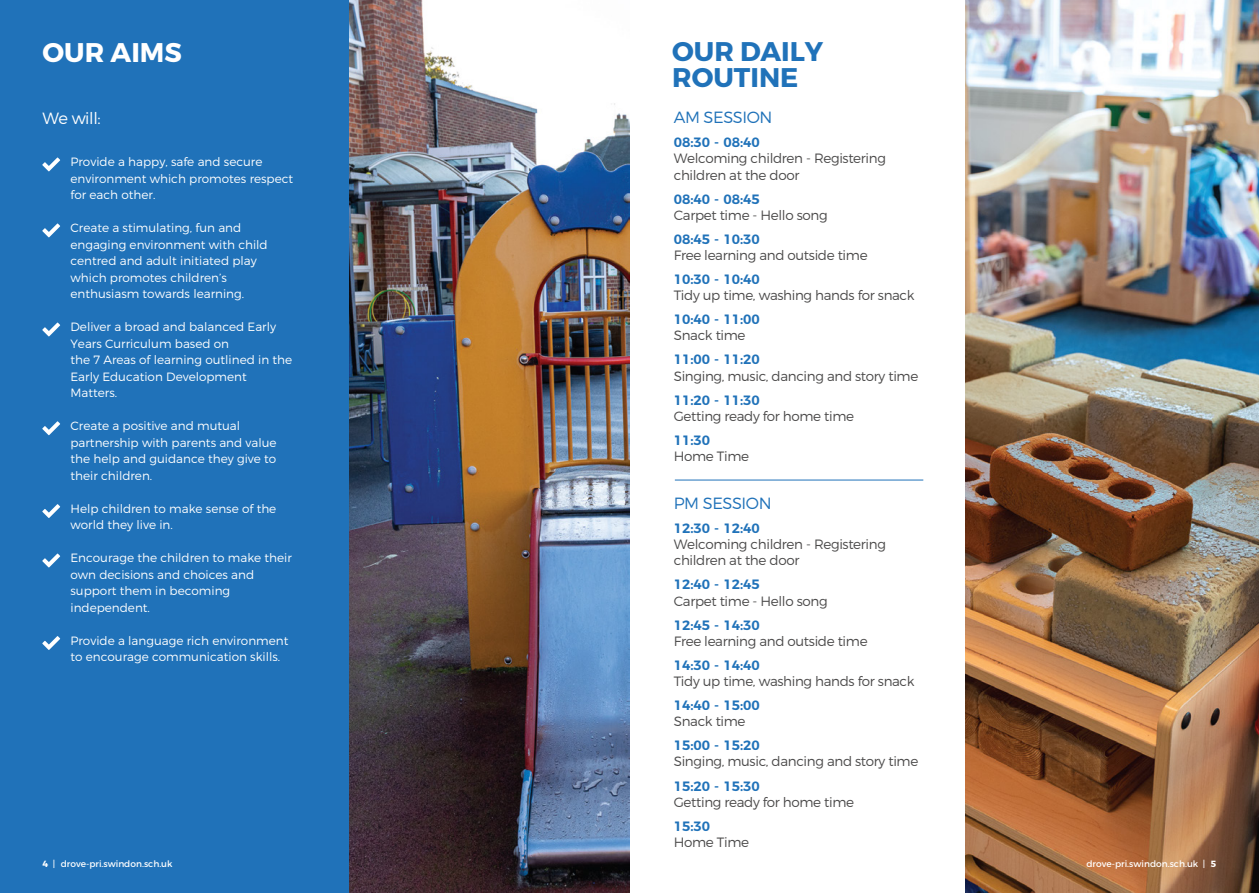
<style>
.page{position:relative;width:1259px;height:893px;background:#fff}
.page>*{position:absolute;margin:0;border:0;box-sizing:border-box;transform-origin:0 0}
.t1{font:700 27px/25.5px "Montserrat";color:#2072b9}
.t2{font:700 27px "Montserrat";color:#fff}
.t3{font:300 16.2px "Montserrat";letter-spacing:-.025em;color:#2072b9}
.t4{font:300 16.2px "Montserrat";letter-spacing:-.025em;color:#fff}
.t5{font:300 13.5px/16.2px "Montserrat";letter-spacing:-.025em;color:#4b4a4a}
.t6{font:600 13.5px "Montserrat";color:#2072b9}
.t7{font:300 12px/16.5px "Montserrat";color:#fff}
.t8{font:9px "Montserrat";color:#fff}
.s1{font-weight:700}
</style>
<div class="page">
<img style="left:965px;top:0;width:294px;height:893px">
<img style="left:348px;top:0;width:282px;height:893px">
<div style="left:0;top:0;width:348px;height:893px;background:#2072b9"></div>
<svg style="left:42px;top:157px;width:18px;height:14px"></svg>
<svg style="left:42px;top:223px;width:18px;height:14px"></svg>
<svg style="left:42px;top:323px;width:18px;height:13px"></svg>
<svg style="left:42px;top:421px;width:18px;height:14px"></svg>
<svg style="left:42px;top:504px;width:18px;height:14px"></svg>
<svg style="left:42px;top:553px;width:18px;height:14px"></svg>
<svg style="left:42px;top:636px;width:18px;height:14px"></svg>
<hr style="left:675px;top:480px;width:248px;height:1px;background:#2072b9">
<h1 class="t2" style="left:43px;top:35px;width:141px">OUR AIMS</h1>
<h1 class="t1" style="left:672px;top:39px;width:153px">OUR DAILY<br>ROUTINE</h1>
<h2 class="t4" style="left:42px;top:109px;width:60px">We will:</h2>
<h2 class="t3" style="left:674px;top:108px;width:100px">AM SESSION</h2>
<p class="t6" style="left:674px;top:131px;width:88px">08:30 - 08:40</p>
<p class="t5" style="left:674px;top:150px;width:214px">Welcoming children - Registering children at the door</p>
<p class="t6" style="left:674px;top:188px;width:88px">08:40 - 08:45</p>
<p class="t5" style="left:674px;top:207px;width:155px">Carpet time - Hello song</p>
<p class="t6" style="left:674px;top:228px;width:88px">08:45 - 10:30</p>
<p class="t5" style="left:674px;top:247px;width:195px">Free learning and outside time</p>
<p class="t6" style="left:674px;top:268px;width:88px">10:30 - 10:40</p>
<p class="t5" style="left:674px;top:287px;width:242px">Tidy up time, washing hands for snack</p>
<p class="t6" style="left:674px;top:308px;width:88px">10:40 - 11:00</p>
<p class="t5" style="left:674px;top:327px;width:73px">Snack time</p>
<p class="t6" style="left:674px;top:349px;width:88px">11:00 - 11:20</p>
<p class="t5" style="left:674px;top:367px;width:246px">Singing, music, dancing and story time</p>
<p class="t6" style="left:674px;top:389px;width:88px">11:20 - 11:30</p>
<p class="t5" style="left:674px;top:408px;width:182px">Getting ready for home time</p>
<p class="t6" style="left:674px;top:429px;width:38px">11:30</p>
<p class="t5" style="left:674px;top:448px;width:77px">Home Time</p>
<h2 class="t3" style="left:674px;top:493px;width:99px">PM SESSION</h2>
<p class="t6" style="left:674px;top:517px;width:88px">12:30 - 12:40</p>
<p class="t5" style="left:674px;top:536px;width:214px">Welcoming children - Registering children at the door</p>
<p class="t6" style="left:674px;top:574px;width:88px">12:40 - 12:45</p>
<p class="t5" style="left:674px;top:592px;width:155px">Carpet time - Hello song</p>
<p class="t6" style="left:674px;top:614px;width:88px">12:45 - 14:30</p>
<p class="t5" style="left:674px;top:633px;width:195px">Free learning and outside time</p>
<p class="t6" style="left:674px;top:654px;width:88px">14:30 - 14:40</p>
<p class="t5" style="left:674px;top:673px;width:242px">Tidy up time, washing hands for snack</p>
<p class="t6" style="left:674px;top:694px;width:88px">14:40 - 15:00</p>
<p class="t5" style="left:674px;top:713px;width:73px">Snack time</p>
<p class="t6" style="left:674px;top:734px;width:88px">15:00 - 15:20</p>
<p class="t5" style="left:674px;top:753px;width:246px">Singing, music, dancing and story time</p>
<p class="t6" style="left:674px;top:775px;width:88px">15:20 - 15:30</p>
<p class="t5" style="left:674px;top:794px;width:182px">Getting ready for home time</p>
<p class="t6" style="left:674px;top:815px;width:38px">15:30</p>
<p class="t5" style="left:674px;top:834px;width:77px">Home Time</p>
<p class="t7" style="left:70px;top:153px;width:224px">Provide a happy, safe and secure environment which promotes respect for each other.</p>
<p class="t7" style="left:70px;top:219px;width:199px">Create a stimulating, fun and engaging environment with child centred and adult initiated play which promotes children’s enthusiasm towards learning.</p>
<p class="t7" style="left:70px;top:318px;width:223px">Deliver a broad and balanced Early<br>Years Curriculum based on<br>the 7 Areas of learning outlined in the<br>Early Education Development<br>Matters.</p>
<p class="t7" style="left:70px;top:417px;width:208px">Create a positive and mutual partnership with parents and value the help and guidance they give to their children.</p>
<p class="t7" style="left:70px;top:500px;width:207px">Help children to make sense of the world they live in.</p>
<p class="t7" style="left:70px;top:549px;width:223px">Encourage the children to make their own decisions and choices and support them in becoming independent.</p>
<p class="t7" style="left:70px;top:632px;width:219px">Provide a language rich environment to encourage communication skills.</p>
<p class="t8" style="left:43px;top:859px;width:131px"><span class="s1">4</span> | drove-pri.swindon.sch.uk</p>
<p class="t8" style="left:1086px;top:859px;width:131px">drove-pri.swindon.sch.uk | <span class="s1">5</span></p>
</div>
